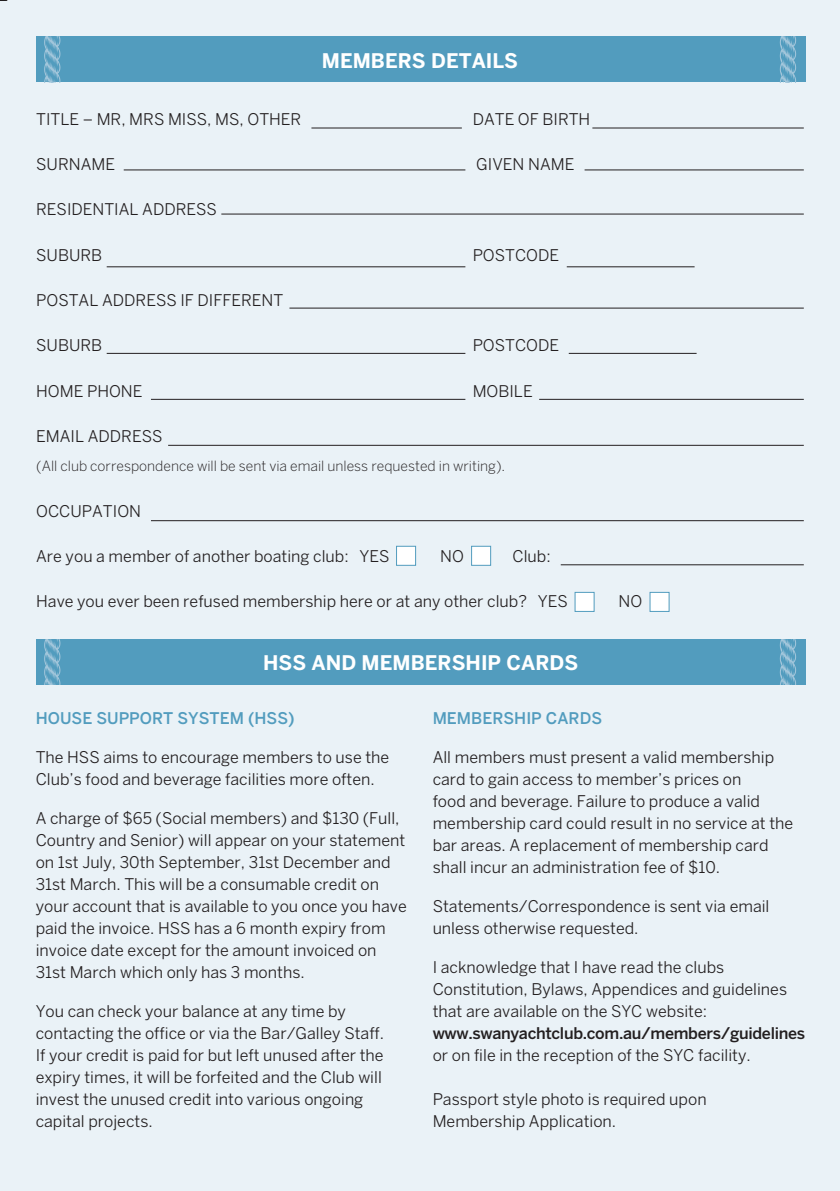
<style>
.page{position:relative;width:840px;height:1191px;background:#fff}
.page>*{position:absolute;margin:0;border:0;box-sizing:border-box;transform-origin:0 0}
.Bodycopy_8_Benton{font:700 20px "Benton Sans";color:#fff}
.Bodycopy_8_Benton-2{font:16px/22px "Benton Sans";color:#231f20}
.Bodycopy_8_Benton-3{font:500 16px "Benton Sans";color:#529cbe}
.Bodycopy_8_Benton-4{font:300 14px "Benton Sans";color:#231f20}
.s1{font-weight:500}
</style>
<div class="page">
<div style="left:0;top:0;width:839px;height:1191px;background:#eaf2f7"></div>
<div style="left:36px;top:37px;width:769px;height:45px;background:#529cbe"></div>
<div style="left:36px;top:639px;width:769px;height:46px;background:#529cbe"></div>
<hr style="left:311px;top:128px;width:150px;height:1px;background:#231f20">
<hr style="left:584px;top:169px;width:219px;height:1px;background:#231f20">
<hr style="left:539px;top:399px;width:264px;height:1px;background:#231f20">
<hr style="left:124px;top:169px;width:341px;height:1px;background:#231f20">
<hr style="left:151px;top:399px;width:314px;height:1px;background:#231f20">
<hr style="left:221px;top:214px;width:582px;height:1px;background:#231f20">
<hr style="left:289px;top:308px;width:514px;height:1px;background:#231f20">
<hr style="left:107px;top:266px;width:358px;height:1px;background:#231f20">
<hr style="left:566px;top:266px;width:128px;height:1px;background:#231f20">
<hr style="left:592px;top:128px;width:211px;height:1px;background:#231f20">
<hr style="left:107px;top:353px;width:358px;height:1px;background:#231f20">
<hr style="left:168px;top:445px;width:635px;height:1px;background:#231f20">
<hr style="left:151px;top:520px;width:652px;height:1px;background:#231f20">
<hr style="left:560px;top:564px;width:243px;height:1px;background:#231f20">
<hr style="left:568px;top:353px;width:128px;height:1px;background:#231f20">
<div style="left:396px;top:546px;width:20px;height:20px;background:#fff;border:1px solid #529cbe"></div>
<div style="left:471px;top:546px;width:20px;height:20px;background:#fff;border:1px solid #529cbe"></div>
<div style="left:574px;top:592px;width:20px;height:20px;background:#fff;border:1px solid #529cbe"></div>
<div style="left:649px;top:592px;width:20px;height:20px;background:#fff;border:1px solid #529cbe"></div>
<svg style="left:44px;top:37px;width:16px;height:45px"></svg>
<svg style="left:44px;top:639px;width:16px;height:46px"></svg>
<svg style="left:779px;top:37px;width:16px;height:45px"></svg>
<svg style="left:779px;top:639px;width:16px;height:46px"></svg>
<p class="Bodycopy_8_Benton" style="left:321px;top:49px;width:198px">MEMBERS DETAILS</p>
<p class="Bodycopy_8_Benton-2" style="left:36px;top:108px;width:266px">TITLE – MR, MRS MISS, MS, OTHER</p>
<p class="Bodycopy_8_Benton-2" style="left:472px;top:108px;width:119px">DATE OF BIRTH</p>
<p class="Bodycopy_8_Benton-2" style="left:36px;top:153px;width:80px">SURNAME</p>
<p class="Bodycopy_8_Benton-2" style="left:476px;top:153px;width:100px">GIVEN NAME</p>
<p class="Bodycopy_8_Benton-2" style="left:36px;top:198px;width:182px">RESIDENTIAL ADDRESS</p>
<p class="Bodycopy_8_Benton-2" style="left:36px;top:244px;width:67px">SUBURB</p>
<p class="Bodycopy_8_Benton-2" style="left:472px;top:244px;width:88px">POSTCODE</p>
<p class="Bodycopy_8_Benton-2" style="left:36px;top:289px;width:248px">POSTAL ADDRESS IF DIFFERENT</p>
<p class="Bodycopy_8_Benton-2" style="left:36px;top:334px;width:67px">SUBURB</p>
<p class="Bodycopy_8_Benton-2" style="left:472px;top:334px;width:88px">POSTCODE</p>
<p class="Bodycopy_8_Benton-2" style="left:36px;top:380px;width:108px">HOME PHONE</p>
<p class="Bodycopy_8_Benton-2" style="left:472px;top:380px;width:61px">MOBILE</p>
<p class="Bodycopy_8_Benton-2" style="left:36px;top:425px;width:128px">EMAIL ADDRESS</p>
<p class="Bodycopy_8_Benton-4" style="left:36px;top:458px;width:470px">(All club correspondence will be sent via email unless requested in writing).</p>
<p class="Bodycopy_8_Benton-2" style="left:36px;top:500px;width:106px">OCCUPATION</p>
<p class="Bodycopy_8_Benton-2" style="left:36px;top:545px;width:355px">Are you a member of another boating club: YES</p>
<p class="Bodycopy_8_Benton-2" style="left:440px;top:545px;width:25px">NO</p>
<p class="Bodycopy_8_Benton-2" style="left:512px;top:545px;width:40px">Club:</p>
<p class="Bodycopy_8_Benton-2" style="left:36px;top:590px;width:533px">Have you ever been refused membership here or at any other club? YES</p>
<p class="Bodycopy_8_Benton-2" style="left:618px;top:590px;width:25px">NO</p>
<p class="Bodycopy_8_Benton" style="left:263px;top:651px;width:316px">HSS AND MEMBERSHIP CARDS</p>
<p class="Bodycopy_8_Benton-3" style="left:36px;top:709px;width:260px">HOUSE SUPPORT SYSTEM (HSS)</p>
<p class="Bodycopy_8_Benton-2" style="left:36px;top:746px;width:355px">The HSS aims to encourage members to use the<br>Club’s food and beverage facilities more often.</p>
<p class="Bodycopy_8_Benton-2" style="left:36px;top:807px;width:372px">A charge of $65 (Social members) and $130 (Full, Country and Senior) will appear on your statement on 1st July, 30th September, 31st December and 31st March. This will be a consumable credit on your account that is available to you once you have paid the invoice. HSS has a 6 month expiry from invoice date except for the amount invoiced on 31st March which only has 3 months.</p>
<p class="Bodycopy_8_Benton-2" style="left:36px;top:1000px;width:350px">You can check your balance at any time by contacting the office or via the Bar/Galley Staff.<br>If your credit is paid for but left unused after the expiry times, it will be forfeited and the Club will invest the unused credit into various ongoing capital projects.</p>
<p class="Bodycopy_8_Benton-3" style="left:432px;top:709px;width:171px">MEMBERSHIP CARDS</p>
<p class="Bodycopy_8_Benton-2" style="left:432px;top:746px;width:362px">All members must present a valid membership card to gain access to member’s prices on<br>food and beverage. Failure to produce a valid membership card could result in no service at the bar areas. A replacement of membership card shall incur an administration fee of $10.</p>
<p class="Bodycopy_8_Benton-2" style="left:432px;top:895px;width:338px">Statements/Correspondence is sent via email unless otherwise requested.</p>
<p class="Bodycopy_8_Benton-2" style="left:432px;top:956px;width:374px">I acknowledge that I have read the clubs Constitution, Bylaws, Appendices and guidelines that are available on the SYC website: <span class="s1">www.swanyachtclub.com.au/members/guidelines </span>or on file in the reception of the SYC facility.</p>
<p class="Bodycopy_8_Benton-2" style="left:432px;top:1088px;width:275px">Passport style photo is required upon<br>Membership Application.</p>
</div>
